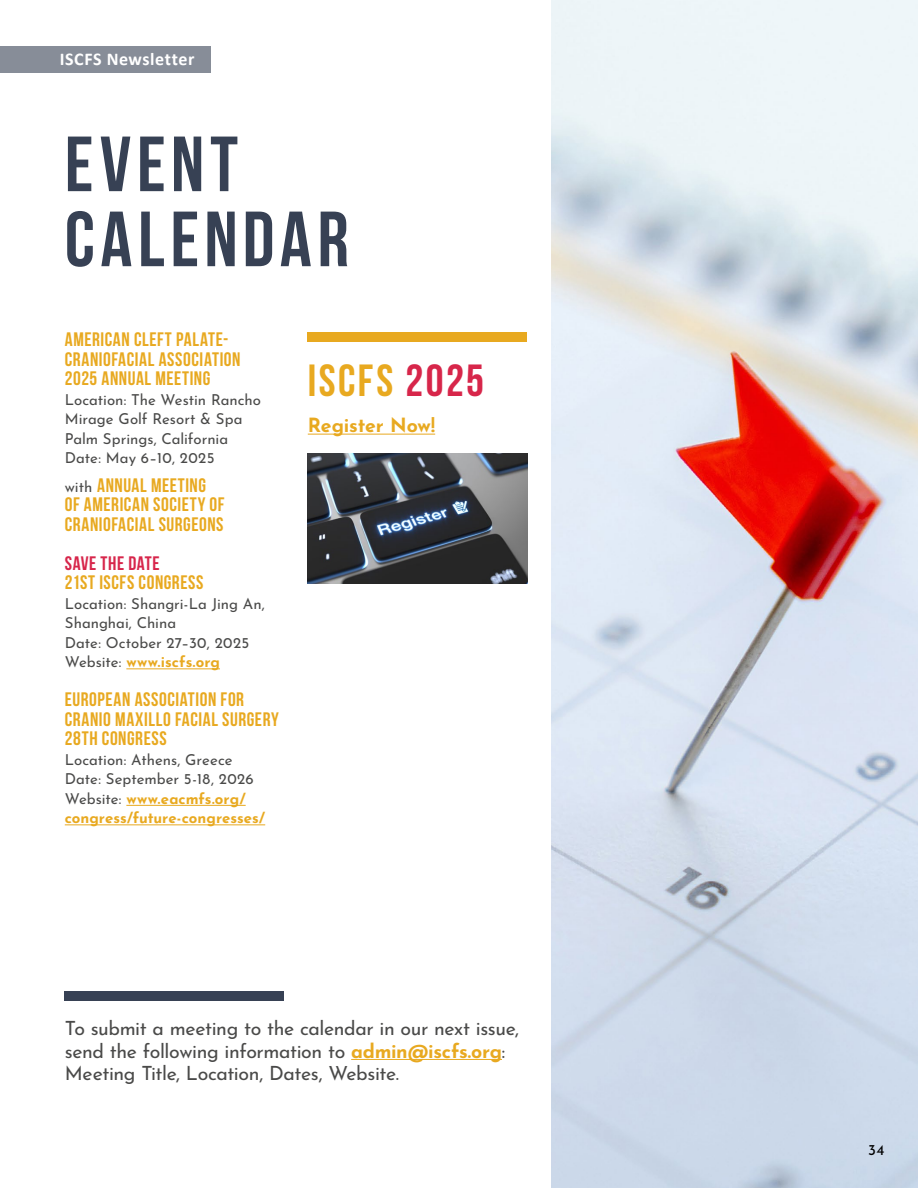
<style>
.page{position:relative;width:918px;height:1188px;background:#fff}
.page>*{position:absolute;margin:0;border:0;box-sizing:border-box;transform-origin:0 0}
.t1{font:78px/75px "Bebas Neue";letter-spacing:.075em;color:#374154}
.t2{font:45px "Bebas Neue";letter-spacing:.055em;color:#e8a920}
.t3{font:700 19.5px/19.5px "Bebas Neue";letter-spacing:.03em;color:#e8a920}
.t4{font:19.5px/22.5px "Josefin Sans";letter-spacing:-.02em;color:#4a4a49}
.t5{font:700 19.5px "Josefin Sans";letter-spacing:-.01em;color:#e8a920}
.t6{font:700 19.5px "Bebas Neue";letter-spacing:.03em;color:#d7264b}
.t7{font:700 18px "Calibri";letter-spacing:.03em;color:#fff}
.t8{font:15px/19.5px "Josefin Sans";color:#4a4a49}
.t9{font:15px "Josefin Sans";color:#000}
.s1{font-family:"Josefin Sans";font-weight:400;font-size:15px;color:#4a4a49}
.s2{font-weight:700;color:#e8a920}
.s3{color:#d7264a}
</style>
<div class="page">
<hr style="left:126px;top:668px;width:94px;height:1px;background:#e8a920">
<hr style="left:126px;top:805px;width:120px;height:1px;background:#e8a920">
<hr style="left:65px;top:824px;width:200px;height:1px;background:#e8a920">
<hr style="left:351px;top:1059px;width:151px;height:1px;background:#e8a920">
<div style="left:0;top:46px;width:211px;height:27px;background:#878d98"></div>
<img style="left:551px;top:0;width:367px;height:1188px">
<div style="left:65px;top:992px;width:219px;height:9px;background:#374154"></div>
<div style="left:308px;top:332px;width:219px;height:9px;background:#e8a920"></div>
<hr style="left:308px;top:434px;width:127px;height:1px;background:#e8a920">
<img style="left:308px;top:453px;width:219px;height:130px">
<p class="t7" style="left:60px;top:46px;width:136px">ISCFS Newsletter</p>
<h1 class="t1" style="left:65px;top:126px;width:286px">EVENT<br>CALENDAR</h1>
<h3 class="t3" style="left:65px;top:330px;width:177px">AMERICAN CLEFT PALATE-<br>CRANIOFACIAL ASSOCIATION<br>2025 ANNUAL MEETING</h3>
<p class="t8" style="left:65px;top:388px;width:198px">Location: The Westin Rancho<br>Mirage Golf Resort &amp; Spa<br>Palm Springs, California<br>Date: May 6–10, 2025</p>
<h3 class="t3" style="left:65px;top:475px;width:161px"><span class="s1">with</span> ANNUAL MEETING<br>OF AMERICAN SOCIETY OF<br>CRANIOFACIAL SURGEONS</h3>
<h3 class="t6" style="left:65px;top:552px;width:97px">SAVE THE DATE</h3>
<h3 class="t3" style="left:65px;top:573px;width:140px">21ST ISCFS CONGRESS</h3>
<p class="t8" style="left:65px;top:592px;width:202px">Location: Shangri-La Jing An,<br>Shanghai, China<br>Date: October 27–30, 2025<br>Website: <span class="s2">www.iscfs.org</span></p>
<h3 class="t3" style="left:65px;top:690px;width:215px">EUROPEAN ASSOCIATION FOR<br>CRANIO MAXILLO FACIAL SURGERY<br>28TH CONGRESS</h3>
<p class="t8" style="left:65px;top:748px;width:202px">Location: Athens, Greece<br>Date: September 5-18, 2026<br>Website: <span class="s2">www.eacmfs.org/ congress/future-congresses/</span></p>
<h2 class="t2" style="left:308px;top:356px;width:178px">ISCFS <span class="s3">2025</span></h2>
<h3 class="t5" style="left:308px;top:408px;width:129px">Register Now!</h3>
<h3 class="t4" style="left:65px;top:1015px;width:456px">To submit a meeting to the calendar in our next issue, send the following information to <span class="s2">admin@iscfs.org</span>:<br>Meeting Title, Location, Dates, Website.</h3>
<p class="t9" style="left:868px;top:1137px;width:18px">34</p>
</div>
